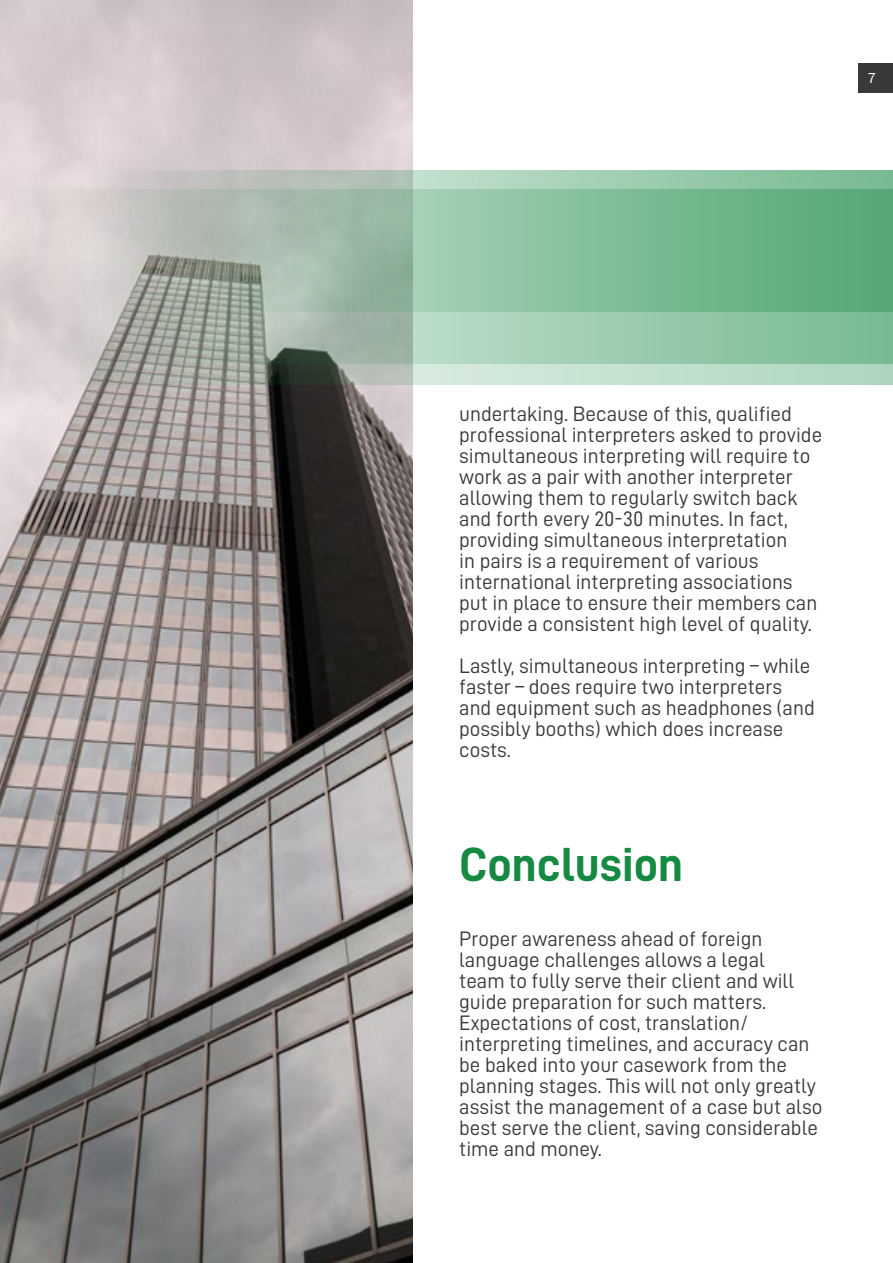
<style>
.page{position:relative;width:893px;height:1263px;background:#fff}
.page>*{position:absolute;margin:0;border:0;box-sizing:border-box;transform-origin:0 0}
.t1{font:48px "D DIN Bold";color:#168943}
.t2{font:21px/21px "D DIN";color:#393939}
.t3{font:15px "Franklin Gothic URW Boo";color:#fff}
</style>
<div class="page">
<img style="left:0;top:1px;width:412px;height:1262px">
<div style="left:859px;top:64px;width:34px;height:29px;background:#393939"></div>
<svg style="left:0;top:190px;width:893px;height:195px;background:#c3c8c2"></svg>
<svg style="left:90px;top:170px;width:803px;height:193px;background:#93bba1"></svg>
<p class="t3" style="left:867px;top:69px;width:10px">7</p>
<p class="t2" style="left:459px;top:402px;width:364px">undertaking. Because of this, qualified professional interpreters asked to provide simultaneous interpreting will require to work as a pair with another interpreter allowing them to regularly switch back and forth every 20-30 minutes. In fact, providing simultaneous interpretation<br>in pairs is a requirement of various international interpreting associations put in place to ensure their members can provide a consistent high level of quality.</p>
<p class="t2" style="left:459px;top:654px;width:357px">Lastly, simultaneous interpreting – while faster – does require two interpreters and equipment such as headphones (and possibly booths) which does increase costs.</p>
<h1 class="t1" style="left:459px;top:838px;width:226px">Conclusion</h1>
<p class="t2" style="left:459px;top:927px;width:365px">Proper awareness ahead of foreign language challenges allows a legal<br>team to fully serve their client and will guide preparation for such matters.<br>Expectations of cost, translation/ interpreting timelines, and accuracy can be baked into your casework from the planning stages. This will not only greatly assist the management of a case but also best serve the client, saving considerable time and money.</p>
</div>
